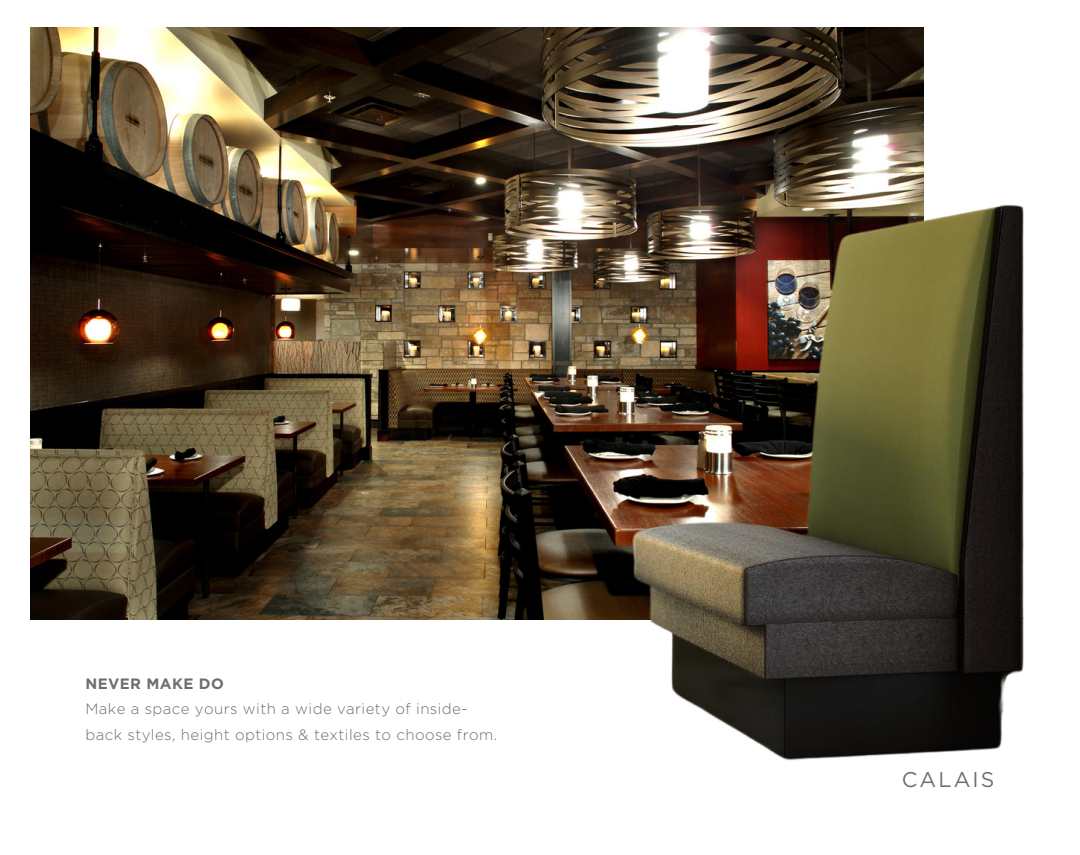
<style>
.page{position:relative;width:1080px;height:855px;background:#fff}
.page>*{position:absolute;margin:0;border:0;box-sizing:border-box;transform-origin:0 0}
.t1{font:21.25px "Gotham";letter-spacing:.1em;color:#6d6e71}
.t2{font:300 15px "Gotham";letter-spacing:.025em;color:#6d6e71}
.t3{font:700 15px "Gotham";letter-spacing:.025em;color:#6d6e71}
</style>
<div class="page">
<img style="left:31px;top:27px;width:892px;height:592px">
<img style="left:560px;top:194px;width:464px;height:567px">
<p class="t3" style="left:86px;top:675px;width:140px">NEVER MAKE DO</p>
<p class="t2" style="left:86px;top:700px;width:384px">Make a space yours with a wide variety of inside-</p>
<p class="t2" style="left:86px;top:725px;width:413px">back styles, height options &amp; textiles to choose from.</p>
<h1 class="t1" style="left:902px;top:767px;width:94px">CALAIS</h1>
</div>
